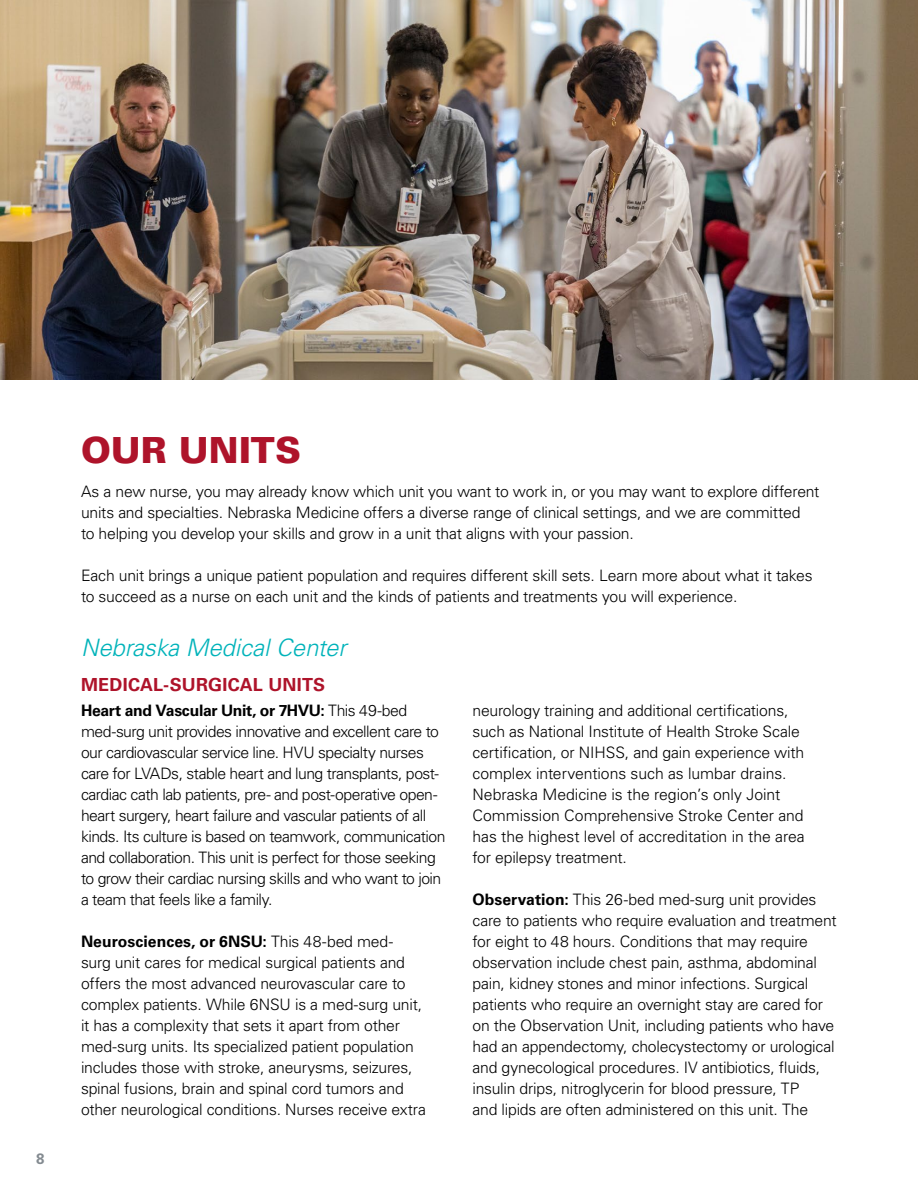
<style>
.page{position:relative;width:918px;height:1188px;background:#fff}
.page>*{position:absolute;margin:0;border:0;box-sizing:border-box;transform-origin:0 0}
.t1{font:900 36px "Univers LT Std";color:#ae132a}
.t2{font:italic 300 24px "Univers LT Std";letter-spacing:-.005em;color:#00b3ba}
.t3{font:700 18px "Univers LT Std";letter-spacing:.01em;color:#ae132a}
.t4{font:300 15.75px/21px "Univers LT Std";letter-spacing:-.015em;color:#000}
.t5{font:300 15.75px/21px "Univers LT Std";letter-spacing:-.035em;color:#000}
.t6{font:700 15px "Univers LT Std";color:#848b91}
.s1{font-weight:700}
</style>
<div class="page">
<img style="left:0;top:0;width:918px;height:380px">
<p class="t6" style="left:36px;top:1150px;width:10px">8</p>
<h1 class="t1" style="left:81px;top:427px;width:222px">OUR UNITS</h1>
<p class="t4" style="left:81px;top:481px;width:740px">As a new nurse, you may already know which unit you want to work in, or you may want to explore different units and specialties. Nebraska Medicine offers a diverse range of clinical settings, and we are committed<br>to helping you develop your skills and grow in a unit that aligns with your passion.</p>
<p class="t4" style="left:81px;top:565px;width:733px">Each unit brings a unique patient population and requires different skill sets. Learn more about what it takes to succeed as a nurse on each unit and the kinds of patients and treatments you will experience.</p>
<h2 class="t2" style="left:81px;top:633px;width:267px">Nebraska Medical Center</h2>
<p class="t3" style="left:81px;top:674px;width:246px">MEDICAL-SURGICAL UNITS</p>
<p class="t5" style="left:81px;top:700px;width:366px"><span class="s1">Heart and Vascular Unit, or 7HVU:</span> This 49-bed med-surg unit provides innovative and excellent care to our cardiovascular service line. HVU specialty nurses care for LVADs, stable heart and lung transplants, post&shy;cardiac cath lab patients, pre- and post-operative open&shy;heart surgery, heart failure and vascular patients of all kinds. Its culture is based on teamwork, communication and collaboration. This unit is perfect for those seeking to grow their cardiac nursing skills and who want to join a team that feels like a family.</p>
<p class="t4" style="left:81px;top:931px;width:346px"><span class="s1">Neurosciences, or 6NSU:</span> This 48-bed med&shy;surg unit cares for medical surgical patients and offers the most advanced neurovascular care to complex patients. While 6NSU is a med-surg unit, it has a complexity that sets it apart from other med-surg units. Its specialized patient population includes those with stroke, aneurysms, seizures, spinal fusions, brain and spinal cord tumors and other neurological conditions. Nurses receive extra</p>
<p class="t4" style="left:472px;top:700px;width:334px">neurology training and additional certifications, such as National Institute of Health Stroke Scale certification, or NIHSS, and gain experience with complex interventions such as lumbar drains.<br>Nebraska Medicine is the region’s only Joint Commission Comprehensive Stroke Center and has the highest level of accreditation in the area for epilepsy treatment.</p>
<p class="t4" style="left:472px;top:889px;width:366px"><span class="s1">Observation:</span> This 26-bed med-surg unit provides care to patients who require evaluation and treatment for eight to 48 hours. Conditions that may require observation include chest pain, asthma, abdominal pain, kidney stones and minor infections. Surgical patients who require an overnight stay are cared for on the Observation Unit, including patients who have had an appendectomy, cholecystectomy or urological and gynecological procedures. IV antibiotics, fluids, insulin drips, nitroglycerin for blood pressure, TP<br>and lipids are often administered on this unit. The</p>
</div>
